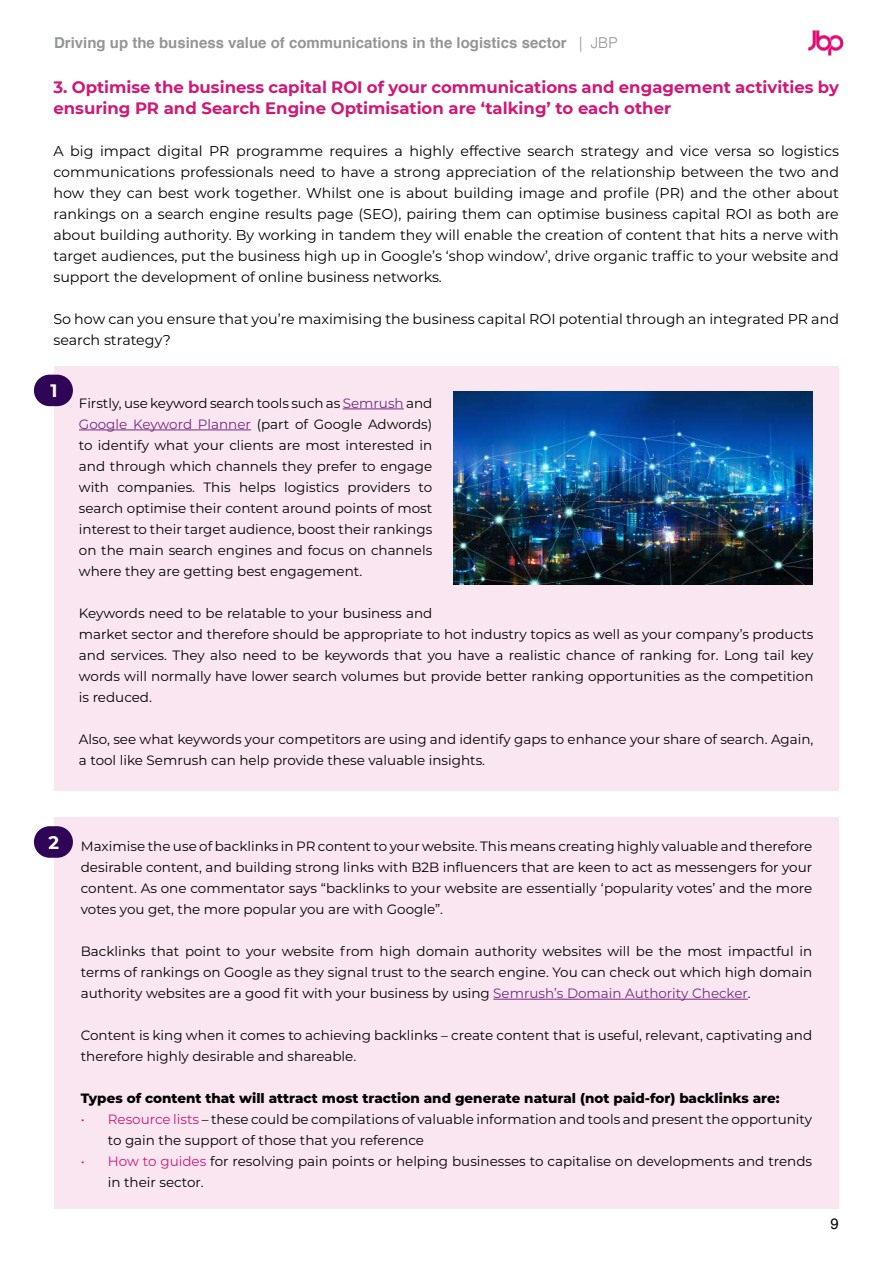
<style>
.page{position:relative;width:893px;height:1263px;background:#fff}
.page>*{position:absolute;margin:0;border:0;box-sizing:border-box;transform-origin:0 0}
.t1{font:700 18px "Montserrat";color:#fff}
.t2{font:700 16.5px/21px "Montserrat";color:#d01875}
.t3{font:700 15px "Helvetica";color:#939598}
.t4{font:15px "Helvetica";color:#000}
.t5{font:14.25px/21px "Montserrat";color:#000;text-align:justify}
.t6{font:13.5px/21px "Montserrat";color:#000}
.t7{font:800 13.5px "Montserrat";color:#000}
.s1{font-weight:300}
.s2{color:#732b80}
.s3{color:#d01875}
</style>
<div class="page">
<img style="left:808px;top:30px;width:36px;height:26px">
<div style="left:54px;top:366px;width:785px;height:425px;background:#fae6f1"></div>
<div style="left:54px;top:817px;width:785px;height:392px;background:#fae6f1"></div>
<hr style="left:343px;top:409px;width:61px;height:1px;background:#732b80">
<hr style="left:79px;top:430px;width:172px;height:1px;background:#732b80">
<img style="left:454px;top:392px;width:358px;height:193px">
<div style="left:34px;top:375px;width:39px;height:31px;background:#2e0557;border-radius:16px"></div>
<div style="left:34px;top:826px;width:39px;height:32px;background:#2e0557;border-radius:16px"></div>
<hr style="left:493px;top:999px;width:255px;height:1px;background:#732b80">
<p class="t3" style="left:54px;top:31px;width:565px">Driving up the business value of communications in the logistics sector <span class="s1">| JBP</span></p>
<p class="t2" style="left:53px;top:75px;width:787px">3. Optimise the business capital ROI of your communications and engagement activities by ensuring PR and Search Engine Optimisation are ‘talking’ to each other</p>
<p class="t5" style="left:53px;top:139px;width:787px">A big impact digital PR programme requires a highly effective search strategy and vice versa so logistics communications professionals need to have a strong appreciation of the relationship between the two and how they can best work together. Whilst one is about building image and profile (PR) and the other about rankings on a search engine results page (SEO), pairing them can optimise business capital ROI as both are about building authority. By working in tandem they will enable the creation of content that hits a nerve with target audiences, put the business high up in Google’s ‘shop window’, drive organic traffic to your website and support the development of online business networks.</p>
<p class="t5" style="left:53px;top:307px;width:787px">So how can you ensure that you’re maximising the business capital ROI potential through an integrated PR and search strategy?</p>
<h1 class="t1" style="left:50px;top:378px;width:9px">1</h1>
<p class="t6" style="left:79px;top:392px;width:355px;text-align:justify">Firstly, use keyword search tools such as <span class="s2">Semrush</span> and <span class="s2">Google Keyword Planner</span> (part of Google Adwords) to identify what your clients are most interested in and through which channels they prefer to engage with companies. This helps logistics providers to search optimise their content around points of most interest to their target audience, boost their rankings on the main search engines and focus on channels where they are getting best engagement.</p>
<p class="t6" style="left:79px;top:602px;width:736px">Keywords need to be relatable to your business and<br>market sector and therefore should be appropriate to hot industry topics as well as your company’s products and services. They also need to be keywords that you have a realistic chance of ranking for. Long tail key words will normally have lower search volumes but provide better ranking opportunities as the competition is reduced.</p>
<p class="t6" style="left:79px;top:728px;width:736px">Also, see what keywords your competitors are using and identify gaps to enhance your share of search. Again, a tool like Semrush can help provide these valuable insights.</p>
<p class="t6" style="left:81px;top:835px;width:733px;text-align:justify;text-indent:-32px"><sup>2</sup> Maximise the use of backlinks in PR content to your website. This means creating highly valuable and therefore desirable content, and building strong links with B2B influencers that are keen to act as messengers for your content. As one commentator says “backlinks to your website are essentially ‘popularity votes’ and the more votes you get, the more popular you are with Google”.</p>
<p class="t6" style="left:81px;top:940px;width:733px;text-align:justify">Backlinks that point to your website from high domain authority websites will be the most impactful in terms of rankings on Google as they signal trust to the search engine. You can check out which high domain authority websites are a good fit with your business by using <span class="s2">Semrush’s Domain Authority Checker</span>.</p>
<p class="t6" style="left:81px;top:1024px;width:733px">Content is king when it comes to achieving backlinks – create content that is useful, relevant, captivating and therefore highly desirable and shareable.</p>
<p class="t7" style="left:81px;top:1088px;width:700px">Types of content that will attract most traction and generate natural (not paid-for) backlinks are:</p>
<p class="t6" style="left:108px;top:1108px;width:706px;text-indent:-27px"><span class="s3">• Resource lists</span> – these could be compilations of valuable information and tools and present the opportunity to gain the support of those that you reference</p>
<p class="t6" style="left:108px;top:1150px;width:706px;text-indent:-27px"><span class="s3">• How to guides</span> for resolving pain points or helping businesses to capitalise on developments and trends in their sector.</p>
<p class="t4" style="left:831px;top:1212px;width:10px">9</p>
</div>
